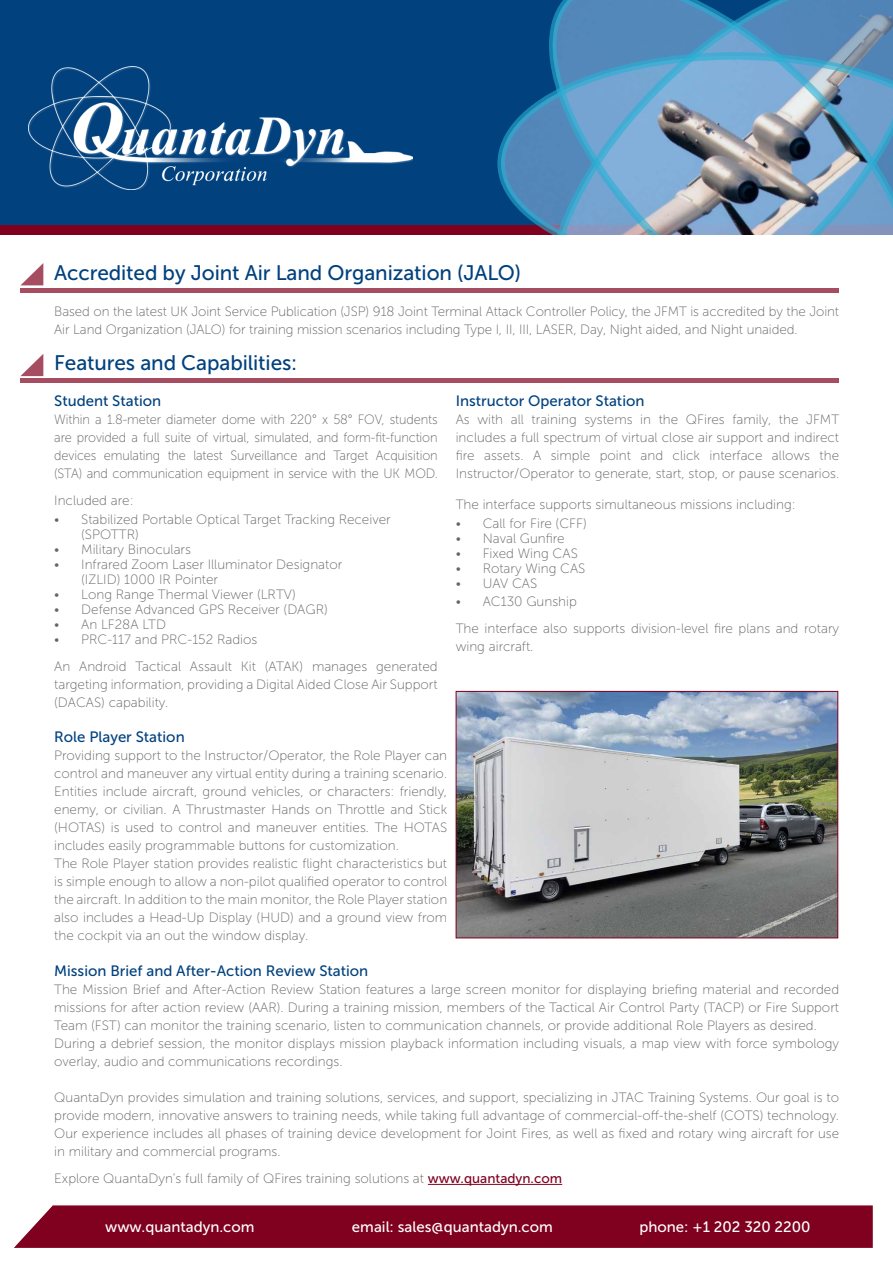
<style>
.page{position:relative;width:893px;height:1263px;background:#fff}
.page>*{position:absolute;margin:0;border:0;box-sizing:border-box;transform-origin:0 0}
.t1{font:21px "Museo Sans 500";letter-spacing:-.005em;color:#01417e}
.t2{font:15px "Museo Sans 500";color:#01417e}
.t3{font:15px "Museo Sans 500";color:#fff}
.t4{font:13.5px/18px "Museo Sans 100";color:#676463}
.t5{font:13.5px/18px "Museo Sans 100";color:#676463;text-align:justify;scale:.95 1}
.s1{font-family:"Museo Sans 500";color:#80001f}
</style>
<div class="page">
<hr style="left:428px;top:1184px;width:134px;height:1px;background:#80001f">
<img style="left:458px;top:693px;width:378px;height:243px">
<div style="left:456px;top:691px;width:382px;height:247px;border:1px solid #80001f"></div>
<div style="left:0;top:0;width:893px;height:234px;background:#01417e"></div>
<img style="left:29px;top:66px;width:384px;height:123px">
<div style="left:0;top:225px;width:893px;height:9px;background:#80001f"></div>
<svg style="left:14px;top:1205px;width:859px;height:43px;background:#840826"></svg>
<svg style="left:497px;top:119px;width:20px;height:116px"></svg>
<svg style="left:517px;top:109px;width:10px;height:126px"></svg>
<svg style="left:527px;top:0;width:366px;height:235px;background:#6995ba"></svg>
<svg style="left:21px;top:263px;width:22px;height:22px"></svg>
<hr style="left:20px;top:288px;width:819px;height:4px;background:#a64d62">
<svg style="left:20px;top:354px;width:23px;height:22px"></svg>
<div style="left:20px;top:378px;width:819px;height:5px;background:#a64d62"></div>
<h1 class="t1" style="left:54px;top:261px;width:468px">Accredited by Joint Air Land Organization (JALO)</h1>
<p class="t4" style="left:54px;top:302px;width:786px">Based on the latest UK Joint Service Publication (JSP) 918 Joint Terminal Attack Controller Policy, the JFMT is accredited by the Joint<br>Air Land Organization (JALO) for training mission scenarios including Type I, II, III, LASER, Day, Night aided, and Night unaided.</p>
<h1 class="t1" style="left:54px;top:352px;width:245px">Features and Capabilities:</h1>
<p class="t2" style="left:54px;top:392px;width:108px">Student Station</p>
<p class="t5" style="left:54px;top:410px;width:405px">Within a 1.8-meter diameter dome with 220° x 58° FOV, students are provided a full suite of virtual, simulated, and form-fit-function devices emulating the latest Surveillance and Target Acquisition (STA) and communication equipment in service with the UK MOD.</p>
<p class="t4" style="left:54px;top:491px;width:81px">Included are:</p>
<p class="t4" style="left:81px;top:512px;width:311px;line-height:15px;text-indent:-27px">• Stabilized Portable Optical Target Tracking Receiver (SPOTTR)</p>
<p class="t4" style="left:54px;top:541px;width:138px">• Military Binoculars</p>
<p class="t4" style="left:81px;top:557px;width:263px;line-height:15px;text-indent:-27px">• Infrared Zoom Laser Illuminator Designator (IZLID) 1000 IR Pointer</p>
<p class="t4" style="left:54px;top:586px;width:243px">• Long Range Thermal Viewer (LRTV)</p>
<p class="t4" style="left:54px;top:601px;width:275px">• Defense Advanced GPS Receiver (DAGR)</p>
<p class="t4" style="left:54px;top:616px;width:113px">• An LF28A LTD</p>
<p class="t4" style="left:54px;top:626px;width:385px;line-height:27px">• PRC-117 and PRC-152 Radios<br>An Android Tactical Assault Kit (ATAK) manages generated</p>
<p class="t4" style="left:54px;top:676px;width:385px">targeting information, providing a Digital Aided Close Air Support (DACAS) capability.</p>
<p class="t2" style="left:456px;top:392px;width:190px">Instructor Operator Station</p>
<p class="t4" style="left:456px;top:410px;width:385px;text-align:justify">As with all training systems in the QFires family, the JFMT includes a full spectrum of virtual close air support and indirect fire assets. A simple point and click interface allows the Instructor/Operator to generate, start, stop, or pause scenarios.</p>
<p class="t4" style="left:456px;top:496px;width:342px">The interface supports simultaneous missions including:</p>
<p class="t4" style="left:456px;top:515px;width:133px">• Call for Fire (CFF)</p>
<p class="t4" style="left:456px;top:530px;width:111px">• Naval Gunfire</p>
<p class="t4" style="left:456px;top:545px;width:124px">• Fixed Wing CAS</p>
<p class="t4" style="left:456px;top:560px;width:131px">• Rotary Wing CAS</p>
<p class="t4" style="left:456px;top:575px;width:83px">• UAV CAS</p>
<p class="t4" style="left:456px;top:588px;width:385px;line-height:27px">• AC130 Gunship<br>The interface also supports division-level fire plans and rotary</p>
<p class="t4" style="left:456px;top:638px;width:79px">wing aircraft.</p>
<p class="t2" style="left:54px;top:729px;width:132px">Role Player Station</p>
<p class="t4" style="left:54px;top:746px;width:394px">Providing support to the Instructor/Operator, the Role Player can control and maneuver any virtual entity during a training scenario.<br>Entities include aircraft, ground vehicles, or characters: friendly, enemy, or civilian. A Thrustmaster Hands on Throttle and Stick (HOTAS) is used to control and maneuver entities. The HOTAS includes easily programmable buttons for customization.<br>The Role Player station provides realistic flight characteristics but is simple enough to allow a non-pilot qualified operator to control the aircraft. In addition to the main monitor, the Role Player station also includes a Head-Up Display (HUD) and a ground view from the cockpit via an out the window display.</p>
<p class="t2" style="left:54px;top:963px;width:316px">Mission Brief and After-Action Review Station</p>
<p class="t4" style="left:54px;top:980px;width:786px">The Mission Brief and After-Action Review Station features a large screen monitor for displaying briefing material and recorded missions for after action review (AAR). During a training mission, members of the Tactical Air Control Party (TACP) or Fire Support Team (FST) can monitor the training scenario, listen to communication channels, or provide additional Role Players as desired.<br>During a debrief session, the monitor displays mission playback information including visuals, a map view with force symbology overlay, audio and communications recordings.</p>
<p class="t4" style="left:54px;top:1088px;width:786px;text-align:justify">QuantaDyn provides simulation and training solutions, services, and support, specializing in JTAC Training Systems. Our goal is to provide modern, innovative answers to training needs, while taking full advantage of commercial-off-the-shelf (COTS) technology.<br>Our experience includes all phases of training device development for Joint Fires, as well as fixed and rotary wing aircraft for use in military and commercial programs.</p>
<p class="t4" style="left:54px;top:1169px;width:509px">Explore QuantaDyn’s full family of QFires training solutions at <span class="s1">www.quantadyn.com</span></p>
<p class="t3" style="left:105px;top:1218px;width:151px">www.quantadyn.com</p>
<p class="t3" style="left:352px;top:1218px;width:202px">email: sales@quantadyn.com</p>
<p class="t3" style="left:639px;top:1218px;width:173px">phone: +1 202 320 2200</p>
</div>
